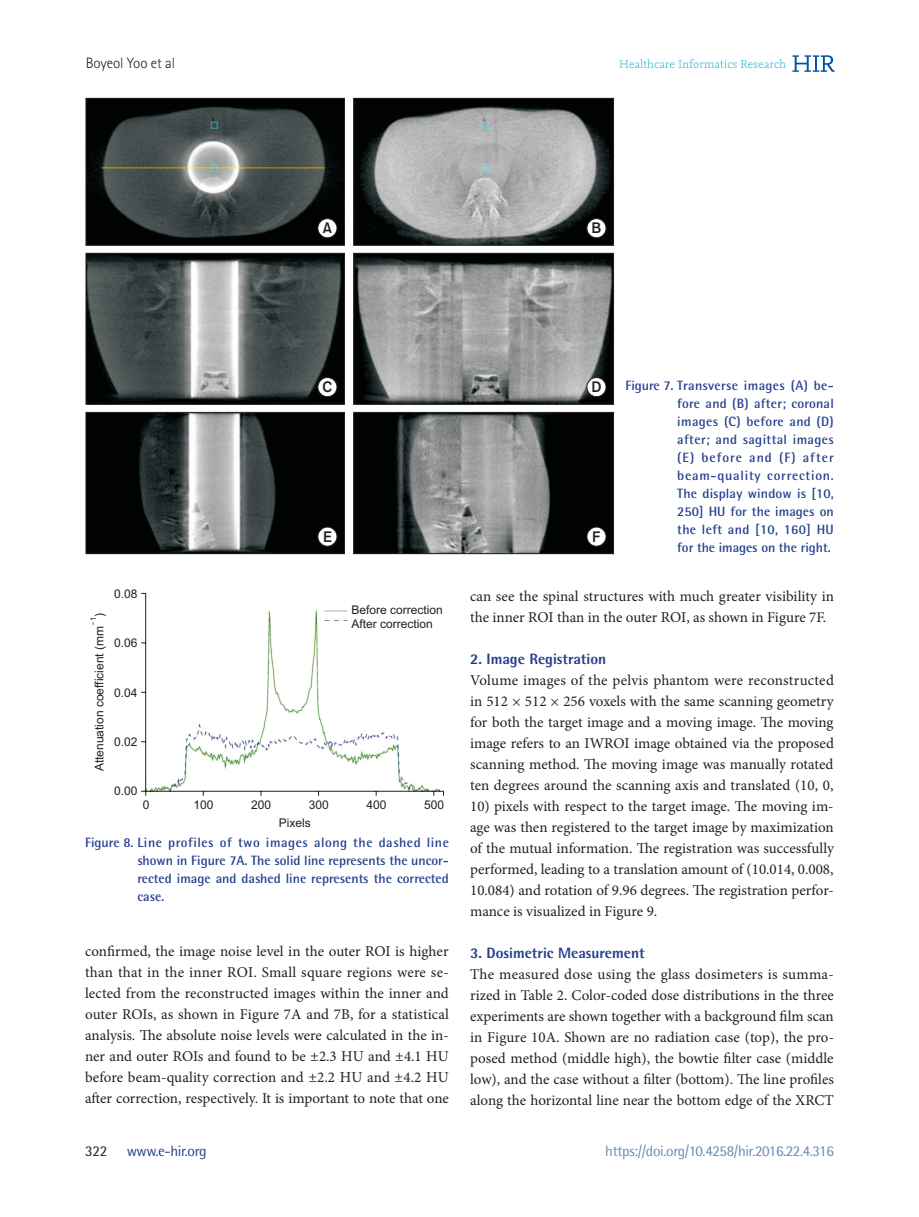
<style>
.page{position:relative;width:919px;height:1217px;background:#fff}
.page>*{position:absolute;margin:0;border:0;box-sizing:border-box;transform-origin:0 0}
.t1{font:15px/21px "Minion Pro";color:#231f20;text-align:justify}
.t2{font:800 15px "Rotis Semi Sans Std";color:#253f8e}
.t3{font:15px "Rotis Semi Sans Std";letter-spacing:-.025em;color:#658ab5}
.t4{font:15px "Rotis Semi Sans Std";letter-spacing:-.025em;color:#253f8e}
.t5{font:300 15px "Rotis Sans Serif Std";letter-spacing:-.01em;color:#231f20}
.t6{font:15px "Gothic 725 BT Bold A";color:#231f20}
.t7{font:15px "Rotis Semi Sans Std";color:#231f20}
.t8{font:700 13.5px/18px "Rotis Semi Sans Std";color:#253f8e;text-align:justify}
.t9{font:12px/13.4px "Arial";color:#231f20}
.t10{font:7.5px "Arial";color:#231f20}
</style>
<div class="page">
<svg style="left:792px;top:55px;width:42px;height:17px"></svg>
<svg style="left:619px;top:59px;width:166px;height:9px"></svg>
<svg style="left:85px;top:98px;width:529px;height:456px;background:#606363"></svg>
<div style="left:318px;top:218px;width:19px;height:20px;background:#fff;border-radius:50%"></div>
<div style="left:317px;top:218px;width:20px;height:20px;border:1px solid #231f20;border-radius:50%"></div>
<div style="left:587px;top:218px;width:19px;height:20px;background:#fff;border-radius:50%"></div>
<div style="left:586px;top:218px;width:20px;height:20px;border:1px solid #231f20;border-radius:50%"></div>
<div style="left:318px;top:377px;width:19px;height:19px;background:#fff;border-radius:50%"></div>
<div style="left:317px;top:377px;width:20px;height:20px;border:1px solid #231f20;border-radius:50%"></div>
<div style="left:587px;top:377px;width:19px;height:19px;background:#fff;border-radius:50%"></div>
<div style="left:586px;top:377px;width:20px;height:20px;border:1px solid #231f20;border-radius:50%"></div>
<div style="left:318px;top:527px;width:19px;height:19px;background:#fff;border-radius:50%"></div>
<div style="left:317px;top:526px;width:20px;height:20px;border:1px solid #231f20;border-radius:50%"></div>
<div style="left:587px;top:527px;width:19px;height:19px;background:#fff;border-radius:50%"></div>
<div style="left:586px;top:526px;width:20px;height:20px;border:1px solid #231f20;border-radius:50%"></div>
<svg style="left:141px;top:592px;width:303px;height:204px"></svg>
<p class="t5" style="left:86px;top:54px;width:91px">Boyeol Yoo et al</p>
<p class="t6" style="left:323px;top:219px;width:11px">A</p>
<p class="t6" style="left:591px;top:219px;width:11px">B</p>
<p class="t6" style="left:322px;top:378px;width:11px">C</p>
<p class="t6" style="left:591px;top:378px;width:12px">D</p>
<p class="t6" style="left:323px;top:528px;width:11px">E</p>
<p class="t6" style="left:592px;top:528px;width:10px">F</p>
<p class="t8" style="left:677px;top:376px;width:158px;text-indent:-52px">Figure 7. Transverse images (A) be&shy;fore and (B) after; coronal images (C) before and (D) after; and sagittal images (E) before and (F) after beam-quality correction.<br>The display window is [10, 250] HU for the images on the left and [10, 160] HU for the images on the right.</p>
<p class="t9" style="left:94px;top:771px;width:160px;rotate:-90deg">Attenuation coefficient (mm )</p>
<p class="t10" style="left:90px;top:621px;width:6px;rotate:-90deg">1</p>
<p class="t9" style="left:114px;top:587px;width:25px">0.08</p>
<p class="t9" style="left:114px;top:637px;width:25px">0.06</p>
<p class="t9" style="left:114px;top:686px;width:25px">0.04</p>
<p class="t9" style="left:114px;top:736px;width:25px">0.02</p>
<p class="t9" style="left:114px;top:785px;width:25px">0.00</p>
<p class="t9" style="left:351px;top:604px;width:93px">Before correction<br>After correction</p>
<p class="t9" style="left:143px;top:798px;width:8px">0</p>
<p class="t9" style="left:194px;top:798px;width:22px">100</p>
<p class="t9" style="left:251px;top:798px;width:22px">200</p>
<p class="t9" style="left:309px;top:798px;width:22px">300</p>
<p class="t9" style="left:366px;top:798px;width:22px">400</p>
<p class="t9" style="left:424px;top:798px;width:22px">500</p>
<p class="t9" style="left:279px;top:817px;width:34px">Pixels</p>
<p class="t8" style="left:137px;top:833px;width:313px;text-indent:-52px">Figure 8. Line profiles of two images along the dashed line shown in Figure 7A. The solid line represents the uncor&shy;rected image and dashed line represents the corrected case.</p>
<p class="t1" style="left:85px;top:940px;width:365px">confirmed, the image noise level in the outer ROI is higher than that in the inner ROI. Small square regions were se&shy;lected from the reconstructed images within the inner and outer ROIs, as shown in Figure 7A and 7B, for a statistical analysis. The absolute noise levels were calculated in the in&shy;ner and outer ROIs and found to be ±2.3 HU and ±4.1 HU before beam-quality correction and ±2.2 HU and ±4.2 HU after correction, respectively. It is important to note that one</p>
<p class="t7" style="left:85px;top:1141px;width:24px">322</p>
<p class="t4" style="left:127px;top:1141px;width:81px">www.e-hir.org</p>
<p class="t1" style="left:470px;top:585px;width:365px">can see the spinal structures with much greater visibility in the inner ROI than in the outer ROI, as shown in Figure 7F.</p>
<p class="t2" style="left:470px;top:649px;width:138px">2. Image Registration</p>
<p class="t1" style="left:470px;top:669px;width:365px">Volume images of the pelvis phantom were reconstructed in 512 × 512 × 256 voxels with the same scanning geometry for both the target image and a moving image. The moving image refers to an IWROI image obtained via the proposed scanning method. The moving image was manually rotated ten degrees around the scanning axis and translated (10, 0,</p>
<p class="t1" style="left:470px;top:795px;width:365px">10) pixels with respect to the target image. The moving im&shy;age was then registered to the target image by maximization of the mutual information. The registration was successfully performed, leading to a translation amount of (10.014, 0.008, 10.084) and rotation of 9.96 degrees. The registration perfor&shy;mance is visualized in Figure 9.</p>
<p class="t2" style="left:470px;top:943px;width:176px">3. Dosimetric Measurement</p>
<p class="t1" style="left:470px;top:963px;width:365px">The measured dose using the glass dosimeters is summa&shy;rized in Table 2. Color-coded dose distributions in the three experiments are shown together with a background film scan in Figure 10A. Shown are no radiation case (top), the pro&shy;posed method (middle high), the bowtie filter case (middle low), and the case without a filter (bottom). The line profiles along the horizontal line near the bottom edge of the XRCT</p>
<p class="t3" style="left:605px;top:1141px;width:230px">https://doi.org/10.4258/hir.2016.22.4.316</p>
</div>
